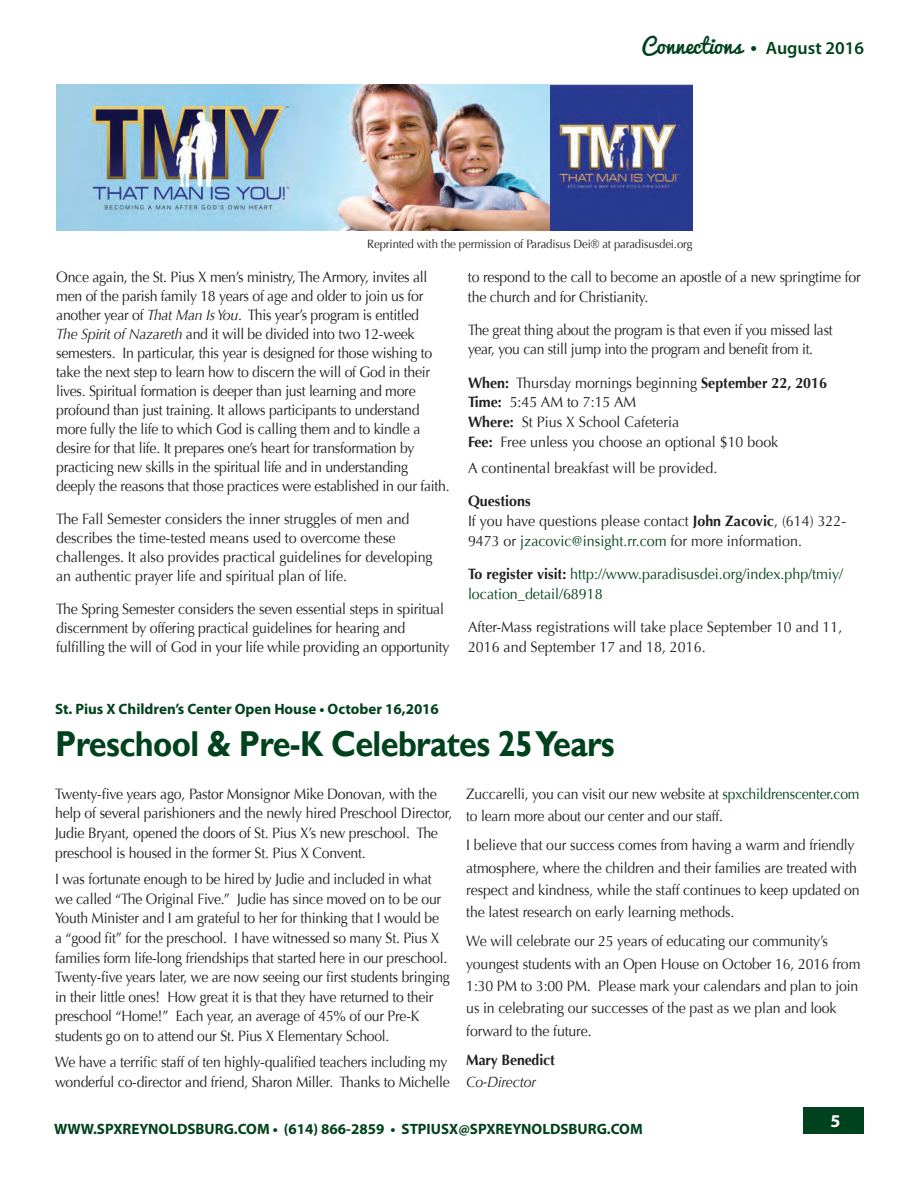
<style>
.page{position:relative;width:918px;height:1188px;background:#fff}
.page>*{position:absolute;margin:0;border:0;box-sizing:border-box;transform-origin:0 0}
.Department_Title{font:700 36px "Gill Sans";letter-spacing:-.02em;color:#00421d;scale:.9 1}
.t1{font:21px "Pacifico";color:#00421d}
.t2{font:700 18px "Myriad Pro";color:#fff}
.Body{font:15px/19px "Optima";letter-spacing:-.015em;color:#231f20;scale:.94 1}
.Body-2{font:15px/19.6px "Optima";letter-spacing:-.015em;color:#231f20;scale:.93 1}
.Body-3{font:15px/19.6px "Optima";letter-spacing:-.015em;color:#231f20;scale:.95 1}
.Footer_Text{font:700 15px "Myriad Pro";color:#00421d}
.Body-4{font:15px/19.6px "Optima";color:#00421d;scale:.95 1}
.Body-5{font:700 15px "Optima";letter-spacing:-.01em;color:#231f20;scale:.94 1}
.Body-6{font:italic 15px "Optima";letter-spacing:-.01em;color:#231f20;scale:.94 1}
.Body-7{font:12px "Optima";letter-spacing:-.01em;color:#231f20;scale:.95 1}
.s1{font-family:"Myriad Pro";font-weight:600}
.s2{font-family:"Myriad Pro";font-weight:600;font-size:18px}
.s3{font-style:italic}
.s4{font-weight:700}
.s5{color:#00421d}
.s6{font-weight:700;color:#231f20}
</style>
<div class="page">
<div style="left:804px;top:1107px;width:60px;height:27px;background:#00421d"></div>
<img style="left:56px;top:85px;width:637px;height:145px">
<h2 class="t1" style="left:641px;top:27px;width:224px">Connections <span class="s1">•</span> <span class="s2">August 2016</span></h2>
<p class="Body-7" style="left:367px;top:237px;width:344px">Reprinted with the permission of Paradisus Dei® at paradisusdei.org</p>
<p class="Body" style="left:56px;top:267px;width:420px">Once again, the St. Pius X men’s ministry, The Armory, invites all men of the parish family 18 years of age and older to join us for another year of <span class="s3">That Man Is You</span>. This year’s program is entitled<br><span class="s3">The Spirit of Nazareth</span> and it will be divided into two 12-week semesters. In particular, this year is designed for those wishing to take the next step to learn how to discern the will of God in their lives. Spiritual formation is deeper than just learning and more profound than just training. It allows participants to understand more fully the life to which God is calling them and to kindle a desire for that life. It prepares one’s heart for transformation by practicing new skills in the spiritual life and in understanding deeply the reasons that those practices were established in our faith.</p>
<p class="Body-3" style="left:56px;top:509px;width:398px;line-height:19px">The Fall Semester considers the inner struggles of men and describes the time-tested means used to overcome these challenges. It also provides practical guidelines for developing an authentic prayer life and spiritual plan of life.</p>
<p class="Body" style="left:56px;top:599px;width:420px">The Spring Semester considers the seven essential steps in spiritual discernment by offering practical guidelines for hearing and fulfilling the will of God in your life while providing an opportunity</p>
<p class="Body" style="left:468px;top:267px;width:419px;line-height:19.6px">to respond to the call to become an apostle of a new springtime for the church and for Christianity.</p>
<p class="Body-2" style="left:468px;top:320px;width:394px">The great thing about the program is that even if you missed last year, you can still jump into the program and benefit from it.</p>
<p class="Body-3" style="left:468px;top:373px;width:379px"><span class="s4">When:</span> Thursday mornings beginning <span class="s4">September 22, 2016</span></p>
<p class="Body-3" style="left:468px;top:393px;width:328px"><span class="s4">Time:</span> 5:45 AM to 7:15 AM<br><span class="s4">Where:</span> St Pius X School Cafeteria<br><span class="s4">Fee:</span> Free unless you choose an optional $10 book</p>
<p class="Body-3" style="left:468px;top:459px;width:264px">A continental breakfast will be provided.</p>
<p class="Body-3" style="left:468px;top:492px;width:400px"><span class="s4">Questions<br></span>If you have questions please contact <span class="s4">John Zacovic</span>, (614) 322-<br>9473 or <span class="s5">jzacovic@insight.rr.com</span> for more information.</p>
<p class="Body-4" style="left:468px;top:564px;width:396px"><span class="s6">To register visit:</span> http://www.paradisusdei.org/index.php/tmiy/ location_detail/68918</p>
<p class="Body-3" style="left:468px;top:617px;width:396px">After-Mass registrations will take place September 10 and 11,<br>2016 and September 17 and 18, 2016.</p>
<p class="Footer_Text" style="left:55px;top:700px;width:385px">St. Pius X Children’s Center Open House • October 16,2016</p>
<p class="Department_Title" style="left:55px;top:723px;width:623px">Preschool &amp; Pre-K Celebrates 25 Years</p>
<p class="Body" style="left:55px;top:784px;width:424px;line-height:19.6px">Twenty-five years ago, Pastor Monsignor Mike Donovan, with the help of several parishioners and the newly hired Preschool Director, Judie Bryant, opened the doors of St. Pius X’s new preschool. The preschool is housed in the former St. Pius X Convent.</p>
<p class="Body-2" style="left:55px;top:869px;width:426px">I was fortunate enough to be hired by Judie and included in what we called “The Original Five.” Judie has since moved on to be our Youth Minister and I am grateful to her for thinking that I would be<br>a “good fit” for the preschool. I have witnessed so many St. Pius X families form life-long friendships that started here in our preschool.<br>Twenty-five years later, we are now seeing our first students bringing in their little ones! How great it is that they have returned to their preschool “Home!” Each year, an average of 45% of our Pre-K students go on to attend our St. Pius X Elementary School.</p>
<p class="Body-2" style="left:55px;top:1053px;width:426px">We have a terrific staff of ten highly-qualified teachers including my wonderful co-director and friend, Sharon Miller. Thanks to Michelle</p>
<p class="Body-2" style="left:466px;top:783px;width:424px;line-height:22.4px">Zuccarelli, you can visit our new website at <span class="s5">spxchildrenscenter.com </span>to learn more about our center and our staff.</p>
<p class="Body" style="left:466px;top:834px;width:420px;line-height:22.4px">I believe that our success comes from having a warm and friendly atmosphere, where the children and their families are treated with respect and kindness, while the staff continues to keep updated on the latest research on early learning methods.</p>
<p class="Body" style="left:466px;top:930px;width:421px;line-height:22.4px">We will celebrate our 25 years of educating our community’s youngest students with an Open House on October 16, 2016 from 1:30 PM to 3:00 PM. Please mark your calendars and plan to join us in celebrating our successes of the past as we plan and look forward to the future.</p>
<p class="Body-5" style="left:466px;top:1051px;width:96px">Mary Benedict</p>
<p class="Body-6" style="left:466px;top:1073px;width:76px">Co-Director</p>
<p class="Footer_Text" style="left:54px;top:1119px;width:590px">WWW.SPXREYNOLDSBURG.COM • (614) 866-2859 • STPIUSX@SPXREYNOLDSBURG.COM</p>
<p class="t2" style="left:831px;top:1109px;width:11px">5</p>
</div>
